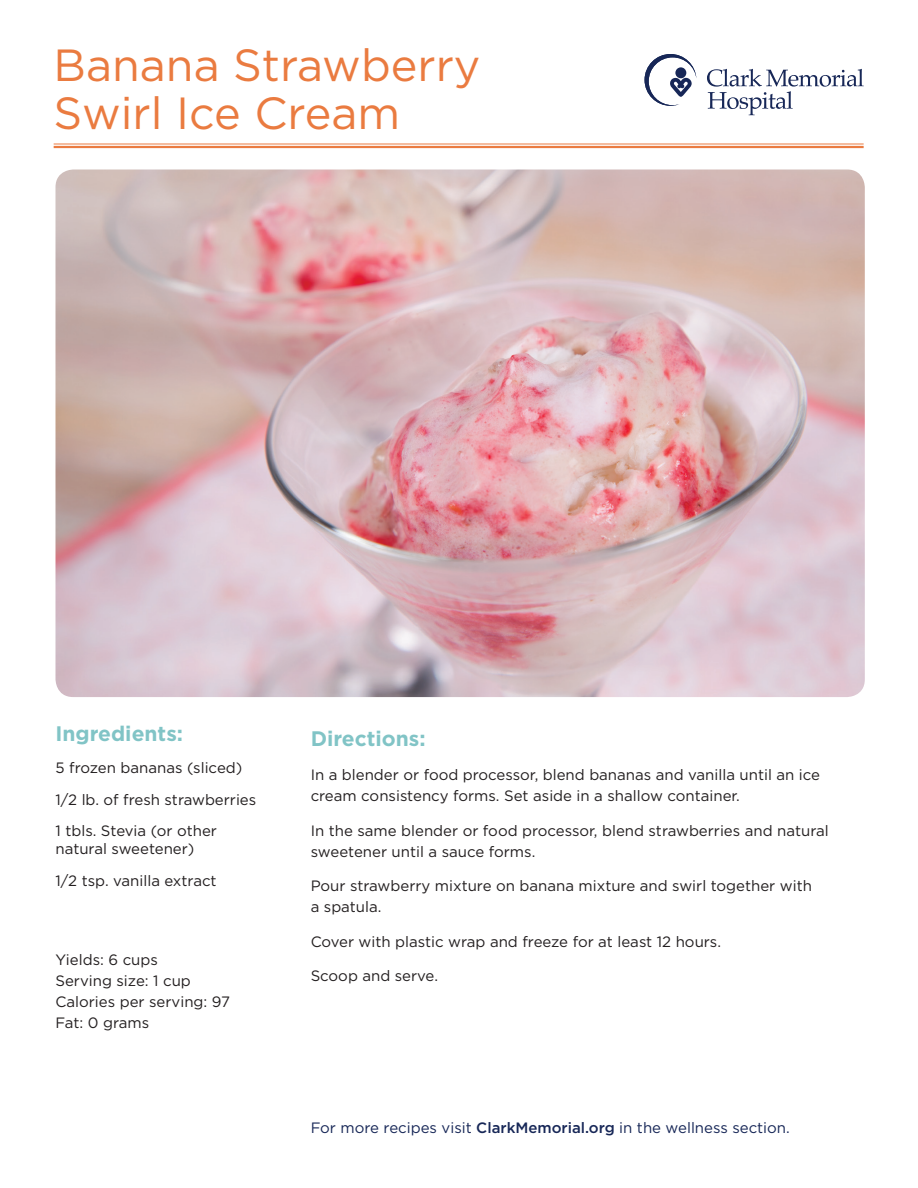
<style>
.page{position:relative;width:918px;height:1188px;background:#fff}
.page>*{position:absolute;margin:0;border:0;box-sizing:border-box;transform-origin:0 0}
.t1{font:45px/48px "Gotham";color:#ea7b40}
.t2{font:700 21px "Gotham";color:#81c4c6}
.t3{font:15px/21px "Gotham";color:#231f20}
.t4{font:15px "Gotham";color:#172757}
.s1{font-weight:500}
</style>
<div class="page">
<img style="left:56px;top:170px;width:809px;height:527px">
<hr style="left:54px;top:144px;width:810px;height:1px;background:#ea7b40">
<hr style="left:54px;top:146px;width:810px;height:2px;background:#ea7b40">
<svg style="left:645px;top:54px;width:51px;height:52px"></svg>
<svg style="left:707px;top:69px;width:157px;height:46px"></svg>
<h1 class="t1" style="left:54px;top:41px;width:428px">Banana Strawberry<br>Swirl Ice Cream</h1>
<h2 class="t2" style="left:56px;top:722px;width:129px">Ingredients:</h2>
<p class="t3" style="left:56px;top:752px;width:202px;line-height:31.5px">5 frozen bananas (sliced)<br>1/2 lb. of fresh strawberries<br>1 tbls. Stevia (or other</p>
<p class="t3" style="left:56px;top:833px;width:163px;line-height:31.5px">natural sweetener)<br>1/2 tsp. vanilla extract</p>
<p class="t3" style="left:56px;top:949px;width:176px">Yields: 6 cups<br>Serving size: 1 cup<br>Calories per serving: 97<br>Fat: 0 grams</p>
<h2 class="t2" style="left:311px;top:726px;width:116px">Directions:</h2>
<p class="t3" style="left:311px;top:765px;width:511px">In a blender or food processor, blend bananas and vanilla until an ice cream consistency forms. Set aside in a shallow container.</p>
<p class="t3" style="left:311px;top:820px;width:519px">In the same blender or food processor, blend strawberries and natural sweetener until a sauce forms.</p>
<p class="t3" style="left:311px;top:876px;width:503px">Pour strawberry mixture on banana mixture and swirl together with a spatula.</p>
<p class="t3" style="left:311px;top:931px;width:412px">Cover with plastic wrap and freeze for at least 12 hours.</p>
<p class="t3" style="left:311px;top:966px;width:129px">Scoop and serve.</p>
<p class="t4" style="left:311px;top:1120px;width:481px">For more recipes visit <span class="s1">ClarkMemorial.org</span> in the wellness section.</p>
</div>
